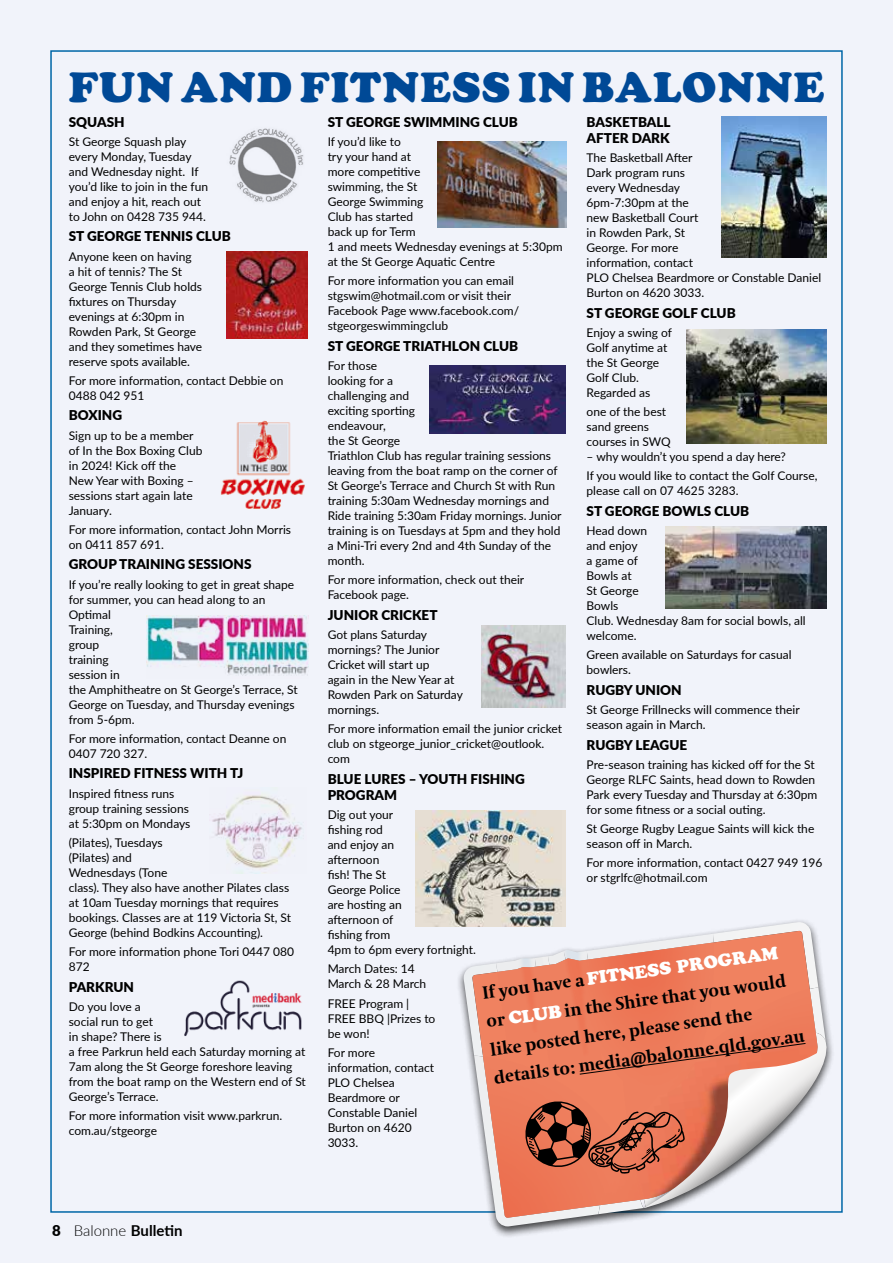
<style>
.page{position:relative;width:893px;height:1263px;background:#f1f3fa}
.page>*{position:absolute;margin:0;border:0;box-sizing:border-box;transform-origin:0 0}
.t1{font:900 42px "Cooper";letter-spacing:.03em;color:#004996}
.t2{font:700 17.7px/28.5px "Coranto 2";color:#000}
.t3{font:900 17.7px "Cooper";color:#fff}
.t4{font:700 15px "Lato";color:#000}
.t5{font:900 13.5px/16.2px "Lato";color:#000}
.t6{font:12px/15px "Lato";color:#000}
.s1{font-family:"Coranto 2";font-weight:700;color:#000}
.s2{font-family:"Cooper";font-weight:900;color:#fff}
.s3{font-weight:900}
.s4{font-weight:300}
</style>
<div class="page">
<img style="left:220px;top:421px;width:85px;height:88px">
<img style="left:212px;top:794px;width:90px;height:79px">
<img style="left:146px;top:615px;width:163px;height:61px">
<img style="left:184px;top:980px;width:118px;height:56px">
<img style="left:229px;top:128px;width:75px;height:75px">
<img style="left:438px;top:141px;width:129px;height:86px">
<img style="left:227px;top:251px;width:80px;height:87px">
<img style="left:429px;top:365px;width:136px;height:69px">
<img style="left:481px;top:626px;width:84px;height:81px">
<img style="left:721px;top:117px;width:105px;height:140px">
<img style="left:415px;top:810px;width:151px;height:116px">
<img style="left:686px;top:330px;width:140px;height:114px">
<img style="left:665px;top:527px;width:161px;height:82px">
<div style="left:456px;top:918px;width:379px;height:320px;background:#000;opacity:.75"></div>
<svg style="left:463px;top:922px;width:355px;height:294px"></svg>
<svg style="left:472px;top:931px;width:347px;height:287px"></svg>
<img style="left:496px;top:958px;width:39px;height:14px">
<img style="left:497px;top:967px;width:39px;height:86px">
<img style="left:535px;top:950px;width:29px;height:6px">
<img style="left:548px;top:951px;width:16px;height:8px">
<img style="left:549px;top:959px;width:17px;height:83px">
<img style="left:535px;top:956px;width:14px;height:11px">
<div style="left:536px;top:965px;width:24px;height:77px;background:#ee805f"></div>
<img style="left:474px;top:1056px;width:126px;height:170px">
<img style="left:483px;top:1056px;width:140px;height:162px">
<img style="left:587px;top:934px;width:126px;height:16px">
<img style="left:588px;top:942px;width:127px;height:100px">
<img style="left:564px;top:950px;width:24px;height:11px">
<div style="left:566px;top:958px;width:34px;height:84px;background:#ed7c5b"></div>
<img style="left:685px;top:987px;width:141px;height:46px">
<img style="left:623px;top:989px;width:193px;height:53px">
<img style="left:598px;top:1208px;width:47px;height:6px">
<div style="left:629px;top:1033px;width:189px;height:9px;background:#ed7b5b"></div>
<svg style="left:525px;top:1042px;width:307px;height:166px"></svg>
<h1 class="t1" style="left:69px;top:62px;width:757px">FUN AND FITNESS IN BALONNE</h1>
<p class="t5" style="left:69px;top:113px;width:57px">SQUASH</p>
<p class="t6" style="left:69px;top:134px;width:141px">St George Squash play every Monday, Tuesday and Wednesday night. If you’d like to join in the fun and enjoy a hit, reach out to John on 0428 735 944.</p>
<p class="t5" style="left:69px;top:228px;width:164px">ST GEORGE TENNIS CLUB</p>
<p class="t6" style="left:69px;top:248px;width:135px">Anyone keen on having<br>a hit of tennis? The St<br>George Tennis Club holds fixtures on Thursday evenings at 6:30pm in<br>Rowden Park, St George and they sometimes have reserve spots available.</p>
<p class="t6" style="left:69px;top:373px;width:216px">For more information, contact Debbie on<br>0488 042 951</p>
<p class="t5" style="left:69px;top:407px;width:55px">BOXING</p>
<p class="t6" style="left:69px;top:427px;width:135px">Sign up to be a member of In the Box Boxing Club in 2024! Kick off the<br>New Year with Boxing – sessions start again late<br>January.</p>
<p class="t6" style="left:69px;top:522px;width:224px">For more information, contact John Morris on 0411 857 691.</p>
<p class="t5" style="left:69px;top:556px;width:184px">GROUP TRAINING SESSIONS</p>
<p class="t6" style="left:69px;top:576px;width:230px">If you’re really looking to get in great shape for summer, you can head along to an<br>Optimal<br>Training,<br>group<br>training<br>session in<br>the Amphitheatre on St George’s Terrace, St<br>George on Tuesday, and Thursday evenings from 5-6pm.</p>
<p class="t6" style="left:69px;top:731px;width:219px">For more information, contact Deanne on<br>0407 720 327.</p>
<p class="t5" style="left:69px;top:765px;width:176px">INSPIRED FITNESS WITH TJ</p>
<p class="t6" style="left:69px;top:785px;width:123px">Inspired fitness runs group training sessions at 5:30pm on Mondays</p>
<p class="t6" style="left:69px;top:834px;width:224px">(Pilates), Tuesdays<br>(Pilates) and<br>Wednesdays (Tone<br>class). They also have another Pilates class at 10am Tuesday mornings that requires bookings. Classes are at 119 Victoria St, St<br>George (behind Bodkins Accounting).</p>
<p class="t6" style="left:69px;top:944px;width:227px">For more information phone Tori 0447 080<br>872</p>
<p class="t5" style="left:69px;top:978px;width:67px">PARKRUN</p>
<p class="t6" style="left:69px;top:998px;width:239px">Do you love a<br>social run to get<br>in shape? There is<br>a free Parkrun held each Saturday morning at<br>7am along the St George foreshore leaving from the boat ramp on the Western end of St<br>George’s Terrace.</p>
<p class="t6" style="left:69px;top:1108px;width:215px">For more information visit www.parkrun. com.au/stgeorge</p>
<p class="t5" style="left:328px;top:113px;width:192px">ST GEORGE SWIMMING CLUB</p>
<p class="t6" style="left:328px;top:134px;width:236px">If you’d like to<br>try your hand at<br>more competitive<br>swimming, the St<br>George Swimming<br>Club has started<br>back up for Term<br>1 and meets Wednesday evenings at 5:30pm at the St George Aquatic Centre</p>
<p class="t6" style="left:328px;top:273px;width:193px">For more information you can email stgswim@hotmail.com or visit their<br>Facebook Page www.facebook.com/ stgeorgeswimmingclub</p>
<p class="t5" style="left:328px;top:337px;width:192px">ST GEORGE TRIATHLON CLUB</p>
<p class="t6" style="left:328px;top:358px;width:235px">For those<br>looking for a<br>challenging and<br>exciting sporting<br>endeavour,<br>the St George<br>Triathlon Club has regular training sessions leaving from the boat ramp on the corner of<br>St George’s Terrace and Church St with Run training 5:30am Wednesday mornings and<br>Ride training 5:30am Friday mornings. Junior training is on Tuesdays at 5pm and they hold a Mini-Tri every 2nd and 4th Sunday of the month.</p>
<p class="t6" style="left:328px;top:572px;width:198px">For more information, check out their<br>Facebook page.</p>
<p class="t5" style="left:328px;top:606px;width:111px">JUNIOR CRICKET</p>
<p class="t6" style="left:328px;top:627px;width:137px">Got plans Saturday mornings? The Junior<br>Cricket will start up<br>again in the New Year at<br>Rowden Park on Saturday mornings.</p>
<p class="t6" style="left:328px;top:721px;width:236px">For more information email the junior cricket club on stgeorge_junior_cricket@outlook. com</p>
<p class="t5" style="left:328px;top:770px;width:199px">BLUE LURES – YOUTH FISHING<br>PROGRAM</p>
<p class="t6" style="left:328px;top:807px;width:150px">Dig out your<br>fishing rod<br>and enjoy an<br>afternoon<br>fish! The St<br>George Police<br>are hosting an<br>afternoon of<br>fishing from<br>4pm to 6pm every fortnight.</p>
<p class="t6" style="left:328px;top:961px;width:100px">March Dates: 14<br>March &amp; 28 March</p>
<p class="t6" style="left:328px;top:995px;width:109px">FREE Program |<br>FREE BBQ |Prizes to be won!</p>
<p class="t6" style="left:328px;top:1044px;width:108px">For more information, contact<br>PLO Chelsea<br>Beardmore or<br>Constable Daniel<br>Burton on 4620<br>3033.</p>
<p class="t5" style="left:587px;top:113px;width:86px">BASKETBALL<br>AFTER DARK</p>
<p class="t6" style="left:587px;top:150px;width:236px">The Basketball After<br>Dark program runs<br>every Wednesday<br>6pm-7:30pm at the<br>new Basketball Court<br>in Rowden Park, St<br>George. For more<br>information, contact<br>PLO Chelsea Beardmore or Constable Daniel<br>Burton on 4620 3033.</p>
<p class="t5" style="left:587px;top:304px;width:151px">ST GEORGE GOLF CLUB</p>
<p class="t6" style="left:587px;top:325px;width:87px">Enjoy a swing of<br>Golf anytime at the St George<br>Golf Club.<br>Regarded as</p>
<p class="t6" style="left:587px;top:404px;width:86px">one of the best sand greens courses in SWQ</p>
<p class="t6" style="left:587px;top:447px;width:232px;line-height:19.2px">– why wouldn’t you spend a day here?<br>If you would like to contact the Golf Course,</p>
<p class="t6" style="left:587px;top:483px;width:154px">please call on 07 4625 3283.</p>
<p class="t5" style="left:587px;top:502px;width:164px">ST GEORGE BOWLS CLUB</p>
<p class="t6" style="left:587px;top:523px;width:221px">Head down<br>and enjoy<br>a game of<br>Bowls at<br>St George<br>Bowls<br>Club. Wednesday 8am for social bowls, all welcome.</p>
<p class="t6" style="left:587px;top:647px;width:206px">Green available on Saturdays for casual bowlers.</p>
<p class="t5" style="left:587px;top:681px;width:97px">RUGBY UNION</p>
<p class="t6" style="left:587px;top:702px;width:215px">St George Frillnecks will commence their season again in March.</p>
<p class="t5" style="left:587px;top:736px;width:102px">RUGBY LEAGUE</p>
<p class="t6" style="left:587px;top:756px;width:232px">Pre-season training has kicked off for the St George RLFC Saints, head down to Rowden Park every Tuesday and Thursday at 6:30pm for some fitness or a social outing.</p>
<p class="t6" style="left:587px;top:821px;width:229px">St George Rugby League Saints will kick the season off in March.</p>
<p class="t6" style="left:587px;top:855px;width:237px">For more information, contact 0427 949 196 or stgrlfc@hotmail.com</p>
<h2 class="t3" style="left:481px;top:983px;width:300px;rotate:-8deg"><span class="s1">If you have a</span>FITNESS PROGRAM</h2>
<h2 class="t2" style="left:484px;top:1009px;width:315px;rotate:-8deg">or <span class="s2">CLUB</span> in the Shire that you would like posted here, please send the details to: media@balonne.qld.gov.au</h2>
<p class="t4" style="left:52px;top:1219px;width:132px"><span class="s3">8</span> <span class="s4">Balonne</span> Bulletin</p>
</div>
